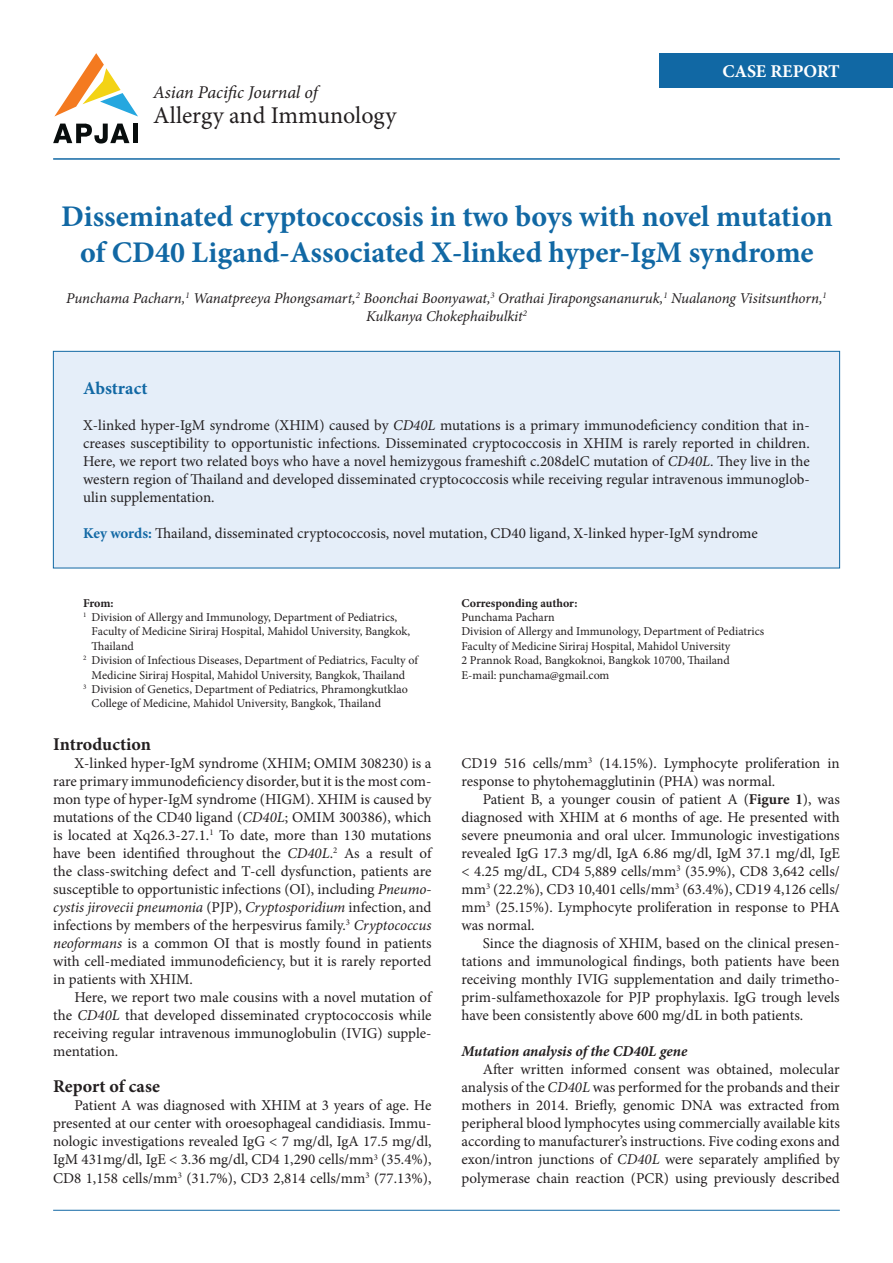
<style>
.page{position:relative;width:893px;height:1263px;background:#fff}
.page>*{position:absolute;margin:0;border:0;box-sizing:border-box;transform-origin:0 0}
.t1{font:700 30px/36px "Minion Pro";color:#1168a4;text-align:center}
.t2{font:24px "Minion Pro";color:#231f20}
.t3{font:700 18px "Minion Pro";color:#231f20}
.t4{font:italic 18px "Minion Pro";letter-spacing:-.01em;color:#231f20}
.t5{font:700 18px "Minion Pro";letter-spacing:-.005em;color:#fff}
.t6{font:700 18px "Minion Pro";color:#1168a4}
.t7{font:15px/18px "Minion Pro";color:#231f20;text-align:justify}
.t8{font:italic 15px/18px "Minion Pro";letter-spacing:-.01em;color:#231f20;text-align:center}
.t9{font:italic 700 15px "Minion Pro";letter-spacing:-.005em;color:#231f20}
.t10{font:12px/14.4px "Minion Pro";color:#231f20}
.t11{font:700 12px "Minion Pro";letter-spacing:-.005em;color:#231f20}
.s1{font-style:italic}
.s2{font-weight:700;color:#1168a4}
.s3{font-weight:700}
</style>
<div class="page">
<div style="left:53px;top:351px;width:787px;height:217px;background:#e5eef9;border:1px solid #1168a4"></div>
<div style="left:659px;top:53px;width:234px;height:34px;background:#1168a4"></div>
<svg style="left:54px;top:53px;width:84px;height:63px"></svg>
<div style="left:133px;top:124px;width:5px;height:19px;background:#080d0d"></div>
<svg style="left:53px;top:123px;width:76px;height:21px"></svg>
<hr style="left:53px;top:158px;width:787px;height:2px;background:#1168a4">
<hr style="left:53px;top:1210px;width:787px;height:1px;background:#1168a4">
<p class="t4" style="left:153px;top:80px;width:166px">Asian Pacific Journal of</p>
<p class="t2" style="left:153px;top:100px;width:245px">Allergy and Immunology</p>
<p class="t5" style="left:722px;top:58px;width:119px">CASE REPORT</p>
<p class="t1" style="left:61px;top:198px;width:773px">Disseminated cryptococcosis in two boys with novel mutation of CD40 Ligand-Associated X-linked hyper-IgM syndrome</p>
<p class="t8" style="left:66px;top:289px;width:762px">Punchama Pacharn,<sup>1</sup> Wanatpreeya Phongsamart,<sup>2</sup> Boonchai Boonyawat,<sup>3</sup> Orathai Jirapongsananuruk,<sup>1</sup> Nualanong Visitsunthorn,<sup>1<br></sup>Kulkanya Chokephaibulkit<sup>2</sup></p>
<p class="t6" style="left:83px;top:376px;width:66px">Abstract</p>
<p class="t7" style="left:83px;top:416px;width:728px">X-linked hyper-IgM syndrome (XHIM) caused by <span class="s1">CD40L</span> mutations is a primary immunodeficiency condition that in&shy;creases susceptibility to opportunistic infections. Disseminated cryptococcosis in XHIM is rarely reported in children.<br>Here, we report two related boys who have a novel hemizygous frameshift c.208delC mutation of <span class="s1">CD40L</span>. They live in the western region of Thailand and developed disseminated cryptococcosis while receiving regular intravenous immunoglob&shy;ulin supplementation.</p>
<p class="t7" style="left:83px;top:524px;width:676px"><span class="s2">Key words:</span> Thailand, disseminated cryptococcosis, novel mutation, CD40 ligand, X-linked hyper-IgM syndrome</p>
<p class="t11" style="left:83px;top:594px;width:32px">From:</p>
<p class="t10" style="left:92px;top:610px;width:320px;text-indent:-9px"><sup>1</sup> Division of Allergy and Immunology, Department of Pediatrics,<br>Faculty of Medicine Siriraj Hospital, Mahidol University, Bangkok,<br>Thailand</p>
<p class="t10" style="left:83px;top:653px;width:336px;text-align:center"><sup>2</sup> Division of Infectious Diseases, Department of Pediatrics, Faculty of<br>Medicine Siriraj Hospital, Mahidol University, Bangkok, Thailand</p>
<p class="t10" style="left:92px;top:682px;width:318px;text-indent:-9px"><sup>3</sup> Division of Genetics, Department of Pediatrics, Phramongkutklao<br>College of Medicine, Mahidol University, Bangkok, Thailand</p>
<p class="t3" style="left:53px;top:732px;width:99px">Introduction</p>
<p class="t7" style="left:53px;top:755px;width:380px;text-indent:21px">X-linked hyper-IgM syndrome (XHIM; OMIM 308230) is a rare primary immunodeficiency disorder, but it is the most com&shy;mon type of hyper-IgM syndrome (HIGM). XHIM is caused by mutations of the CD40 ligand (<span class="s1">CD40L</span>; OMIM 300386), which is located at Xq26.3-27.1.<sup>1</sup> To date, more than 130 mutations have been identified throughout the <span class="s1">CD40L</span>.<sup>2</sup> As a result of the class-switching defect and T-cell dysfunction, patients are susceptible to opportunistic infections (OI), including <span class="s1">Pneumo&shy;cystis jirovecii pneumonia</span> (PJP), <span class="s1">Cryptosporidium</span> infection, and infections by members of the herpesvirus family.<sup>3</sup> <span class="s1">Cryptococcus neoformans</span> is a common OI that is mostly found in patients with cell-mediated immunodeficiency, but it is rarely reported in patients with XHIM.</p>
<p class="t7" style="left:53px;top:989px;width:380px;text-indent:21px">Here, we report two male cousins with a novel mutation of the <span class="s1">CD40L</span> that developed disseminated cryptococcosis while receiving regular intravenous immunoglobulin (IVIG) supple&shy;mentation.</p>
<p class="t3" style="left:53px;top:1074px;width:108px">Report of case</p>
<p class="t7" style="left:53px;top:1097px;width:380px;text-indent:21px">Patient A was diagnosed with XHIM at 3 years of age. He presented at our center with oroesophageal candidiasis. Immu&shy;nologic investigations revealed IgG &lt; 7 mg/dl, IgA 17.5 mg/dl, IgM 431mg/dl, IgE &lt; 3.36 mg/dl, CD4 1,290 cells/mm<sup>3</sup> (35.4%), CD8 1,158 cells/mm<sup>3</sup> (31.7%), CD3 2,814 cells/mm<sup>3</sup> (77.13%),</p>
<p class="t11" style="left:461px;top:594px;width:117px">Corresponding author:</p>
<p class="t10" style="left:461px;top:610px;width:95px">Punchama Pacharn</p>
<p class="t10" style="left:461px;top:624px;width:304px">Division of Allergy and Immunology, Department of Pediatrics</p>
<p class="t10" style="left:461px;top:639px;width:270px">Faculty of Medicine Siriraj Hospital, Mahidol University</p>
<p class="t10" style="left:461px;top:653px;width:270px">2 Prannok Road, Bangkoknoi, Bangkok 10700, Thailand</p>
<p class="t10" style="left:461px;top:667px;width:149px">E-mail: punchama@gmail.com</p>
<p class="t7" style="left:461px;top:755px;width:380px">CD19 516 cells/mm<sup>3</sup> (14.15%). Lymphocyte proliferation in response to phytohemagglutinin (PHA) was normal.</p>
<p class="t7" style="left:461px;top:791px;width:380px;text-indent:21px">Patient B, a younger cousin of patient A (<span class="s3">Figure 1</span>), was diagnosed with XHIM at 6 months of age. He presented with severe pneumonia and oral ulcer. Immunologic investigations revealed IgG 17.3 mg/dl, IgA 6.86 mg/dl, IgM 37.1 mg/dl, IgE &lt; 4.25 mg/dL, CD4 5,889 cells/mm<sup>3</sup> (35.9%), CD8 3,642 cells/ mm<sup>3</sup> (22.2%), CD3 10,401 cells/mm<sup>3</sup> (63.4%), CD19 4,126 cells/ mm<sup>3</sup> (25.15%). Lymphocyte proliferation in response to PHA was normal.</p>
<p class="t7" style="left:461px;top:935px;width:380px;text-indent:21px">Since the diagnosis of XHIM, based on the clinical presen&shy;tations and immunological findings, both patients have been receiving monthly IVIG supplementation and daily trimetho&shy;prim-sulfamethoxazole for PJP prophylaxis. IgG trough levels have been consistently above 600 mg/dL in both patients.</p>
<p class="t9" style="left:461px;top:1041px;width:227px">Mutation analysis of the CD40L gene</p>
<p class="t7" style="left:461px;top:1061px;width:380px;text-indent:21px">After written informed consent was obtained, molecular analysis of the <span class="s1">CD40L</span> was performed for the probands and their mothers in 2014. Briefly, genomic DNA was extracted from peripheral blood lymphocytes using commercially available kits according to manufacturer’s instructions. Five coding exons and exon/intron junctions of <span class="s1">CD40L</span> were separately amplified by polymerase chain reaction (PCR) using previously described</p>
</div>
